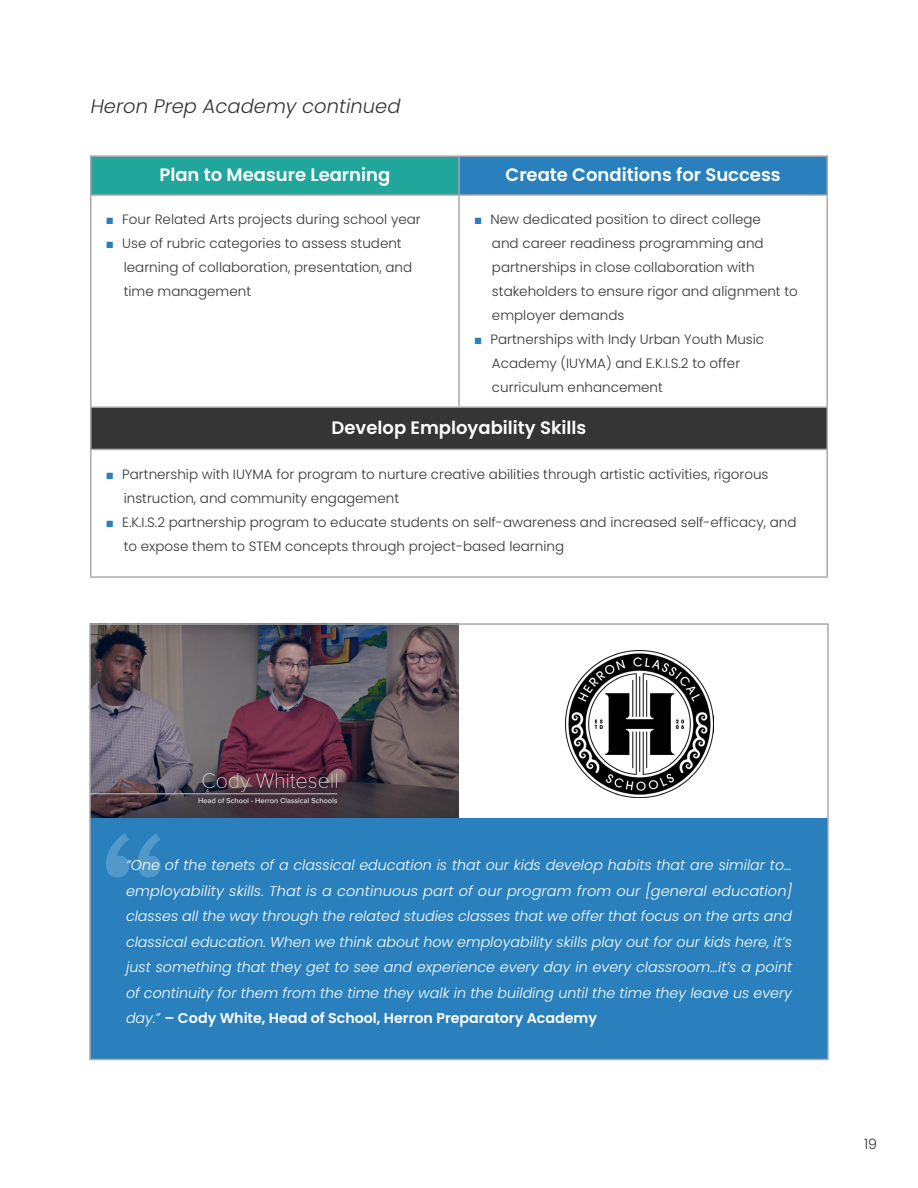
<style>
.page{position:relative;width:918px;height:1188px;background:#fff}
.page>*{position:absolute;margin:0;border:0;box-sizing:border-box;transform-origin:0 0}
.t1{font:italic 300 19.5px "Poppins";color:#353535}
.t2{font:600 18px "Poppins";color:#fff}
.t3{font:italic 300 14.25px/25.5px "Poppins";color:#fff;text-align:justify}
.t4{font:300 14.25px "Poppins";color:#353535}
.t5{font:300 13.5px/24px "Poppins";color:#353535}
.s1{font-family:"Arial";font-weight:900;color:#2980bd}
.s2{font-weight:600;font-style:normal}
</style>
<div class="page">
<div style="left:91px;top:156px;width:368px;height:39px;background:#21a69b"></div>
<div style="left:459px;top:156px;width:368px;height:39px;background:#2980bd"></div>
<div style="left:91px;top:407px;width:736px;height:42px;background:#353535"></div>
<hr style="left:90px;top:196px;width:2px;height:210px;background:#a7a9ac">
<hr style="left:458px;top:196px;width:2px;height:210px;background:#a7a9ac">
<hr style="left:826px;top:196px;width:2px;height:210px;background:#a7a9ac">
<hr style="left:90px;top:406px;width:369px;height:2px;background:#a7a9ac">
<hr style="left:90px;top:408px;width:2px;height:41px;background:#a7a9ac">
<hr style="left:459px;top:406px;width:369px;height:2px;background:#a7a9ac">
<hr style="left:826px;top:408px;width:2px;height:41px;background:#a7a9ac">
<hr style="left:90px;top:449px;width:369px;height:1px;background:#a7a9ac">
<hr style="left:90px;top:450px;width:2px;height:126px;background:#a7a9ac">
<hr style="left:459px;top:449px;width:369px;height:1px;background:#a7a9ac">
<hr style="left:826px;top:450px;width:2px;height:126px;background:#a7a9ac">
<hr style="left:90px;top:576px;width:369px;height:2px;background:#a7a9ac">
<hr style="left:459px;top:576px;width:369px;height:2px;background:#a7a9ac">
<hr style="left:90px;top:155px;width:369px;height:2px;background:#a7a9ac">
<hr style="left:90px;top:157px;width:2px;height:37px;background:#a7a9ac">
<hr style="left:459px;top:155px;width:369px;height:2px;background:#a7a9ac">
<hr style="left:458px;top:157px;width:2px;height:37px;background:#a7a9ac">
<hr style="left:826px;top:157px;width:2px;height:37px;background:#a7a9ac">
<hr style="left:90px;top:194px;width:369px;height:2px;background:#a7a9ac">
<hr style="left:459px;top:194px;width:369px;height:2px;background:#a7a9ac">
<img style="left:92px;top:626px;width:367px;height:193px">
<div style="left:90px;top:819px;width:738px;height:241px;background:#2980bd"></div>
<svg style="left:106px;top:833px;width:55px;height:45px"></svg>
<div style="left:89px;top:623px;width:740px;height:437px;border:2px solid #a7a9ac"></div>
<img style="left:566px;top:650px;width:147px;height:147px">
<h1 class="t1" style="left:91px;top:94px;width:311px">Heron Prep Academy continued</h1>
<h2 class="t2" style="left:159px;top:164px;width:232px">Plan to Measure Learning</h2>
<h2 class="t2" style="left:506px;top:164px;width:277px">Create Conditions for Success</h2>
<p class="t5" style="left:106px;top:208px;width:317px"><span class="s1">■</span> Four Related Arts projects during school year</p>
<p class="t5" style="left:124px;top:232px;width:290px;text-indent:-18px"><span class="s1">■</span> Use of rubric categories to assess student learning of collaboration, presentation, and time management</p>
<p class="t5" style="left:492px;top:208px;width:307px;text-indent:-18px"><span class="s1">■</span> New dedicated position to direct college<br>and career readiness programming and partnerships in close collaboration with stakeholders to ensure rigor and alignment to employer demands</p>
<p class="t5" style="left:492px;top:328px;width:274px;text-indent:-18px"><span class="s1">■</span> Partnerships with Indy Urban Youth Music<br>Academy (IUYMA) and E.K.I.S.2 to offer curriculum enhancement</p>
<h2 class="t2" style="left:332px;top:417px;width:256px">Develop Employability Skills</h2>
<p class="t5" style="left:124px;top:462px;width:646px;text-indent:-18px"><span class="s1">■</span> Partnership with IUYMA for program to nurture creative abilities through artistic activities, rigorous instruction, and community engagement</p>
<p class="t5" style="left:124px;top:510px;width:674px;text-indent:-18px"><span class="s1">■</span> E.K.I.S.2 partnership program to educate students on self-awareness and increased self-efficacy, and to expose them to STEM concepts through project-based learning</p>
<p class="t3" style="left:126px;top:853px;width:668px">“One of the tenets of a classical education is that our kids develop habits that are similar to… employability skills. That is a continuous part of our program from our [general education] classes all the way through the related studies classes that we offer that focus on the arts and classical education. When we think about how employability skills play out for our kids here, it’s just something that they get to see and experience every day in every classroom…it’s a point of continuity for them from the time they walk in the building until the time they leave us every day.” <span class="s2">– Cody White, Head of School, Herron Preparatory Academy</span></p>
<p class="t4" style="left:864px;top:1136px;width:15px">19</p>
</div>
